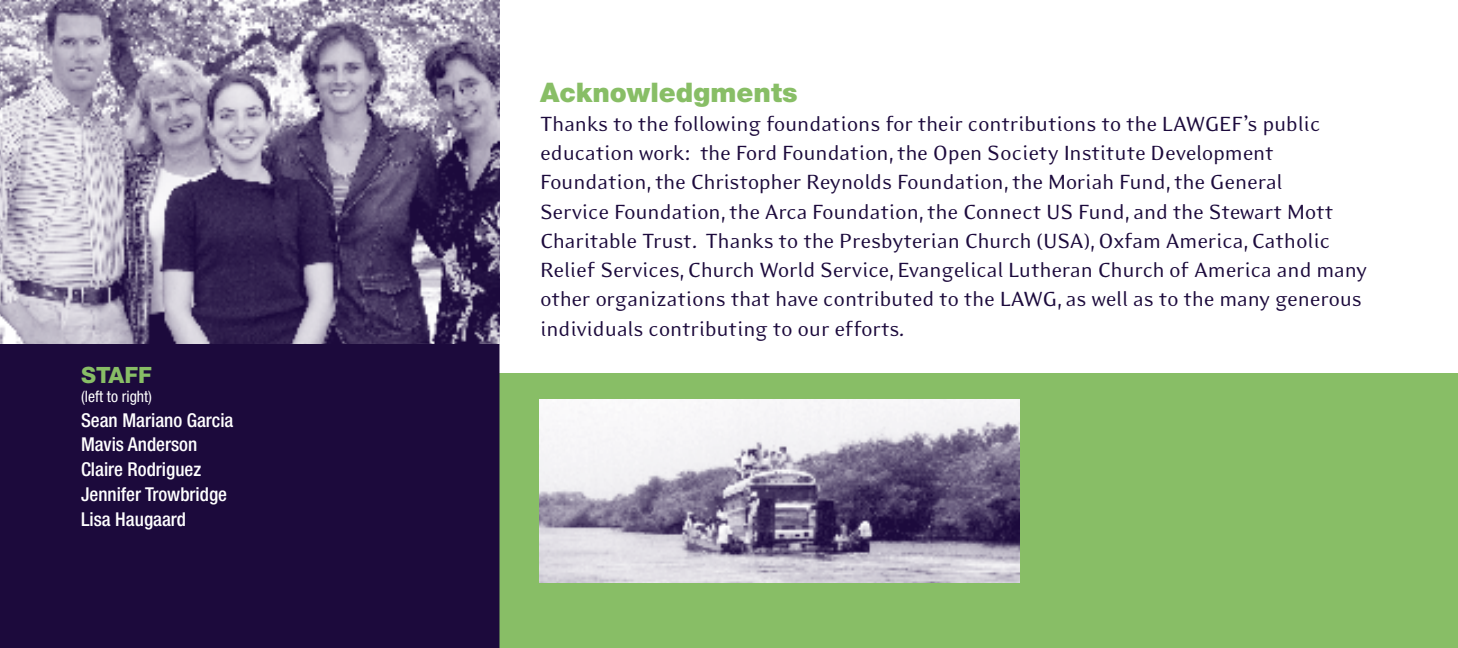
<style>
.page{position:relative;width:1458px;height:648px;background:#fff}
.page>*{position:absolute;margin:0;border:0;box-sizing:border-box;transform-origin:0 0}
.sub_titles{font:900 27px "Helvetica Neue";color:#88be66}
.body_no_indent{font:23.62px/29.2px "Eidetic Modern";letter-spacing:-.01em;color:#1c0a3c}
.t1{font:800 22.5px "Helvetica Neue";color:#88be66}
.directors_name{font:500 condensed 19.12px "Helvetica Neue";color:#fff}
.t2{font:condensed 15.75px "Helvetica Neue";color:#fff}
</style>
<div class="page">
<div style="left:500px;top:373px;width:958px;height:275px;background:#88be66"></div>
<img style="left:540px;top:400px;width:479px;height:183px">
<div style="left:0;top:343px;width:500px;height:305px;background:#1c0a3c"></div>
<img style="left:0;top:0;width:500px;height:343px">
<p class="t1" style="left:81px;top:362px;width:72px">STAFF</p>
<p class="t2" style="left:81px;top:387px;width:73px">(left to right)</p>
<p class="directors_name" style="left:81px;top:408px;width:154px">Sean Mariano Garcia</p>
<p class="directors_name" style="left:81px;top:433px;width:118px">Mavis Anderson</p>
<p class="directors_name" style="left:81px;top:458px;width:122px">Claire Rodriguez</p>
<p class="directors_name" style="left:81px;top:483px;width:148px">Jennifer Trowbridge</p>
<p class="directors_name" style="left:81px;top:507px;width:107px">Lisa Haugaard</p>
<p class="sub_titles" style="left:540px;top:76px;width:259px">Acknowledgments</p>
<p class="body_no_indent" style="left:540px;top:109px;width:829px">Thanks to the following foundations for their contributions to the LAWGEF’s public education work: the Ford Foundation, the Open Society Institute Development Foundation, the Christopher Reynolds Foundation, the Moriah Fund, the General<br>Service Foundation, the Arca Foundation, the Connect US Fund, and the Stewart Mott Charitable Trust. Thanks to the Presbyterian Church (USA), Oxfam America, Catholic Relief Services, Church World Service, Evangelical Lutheran Church of America and many other organizations that have contributed to the LAWG, as well as to the many generous individuals contributing to our efforts.</p>
</div>
